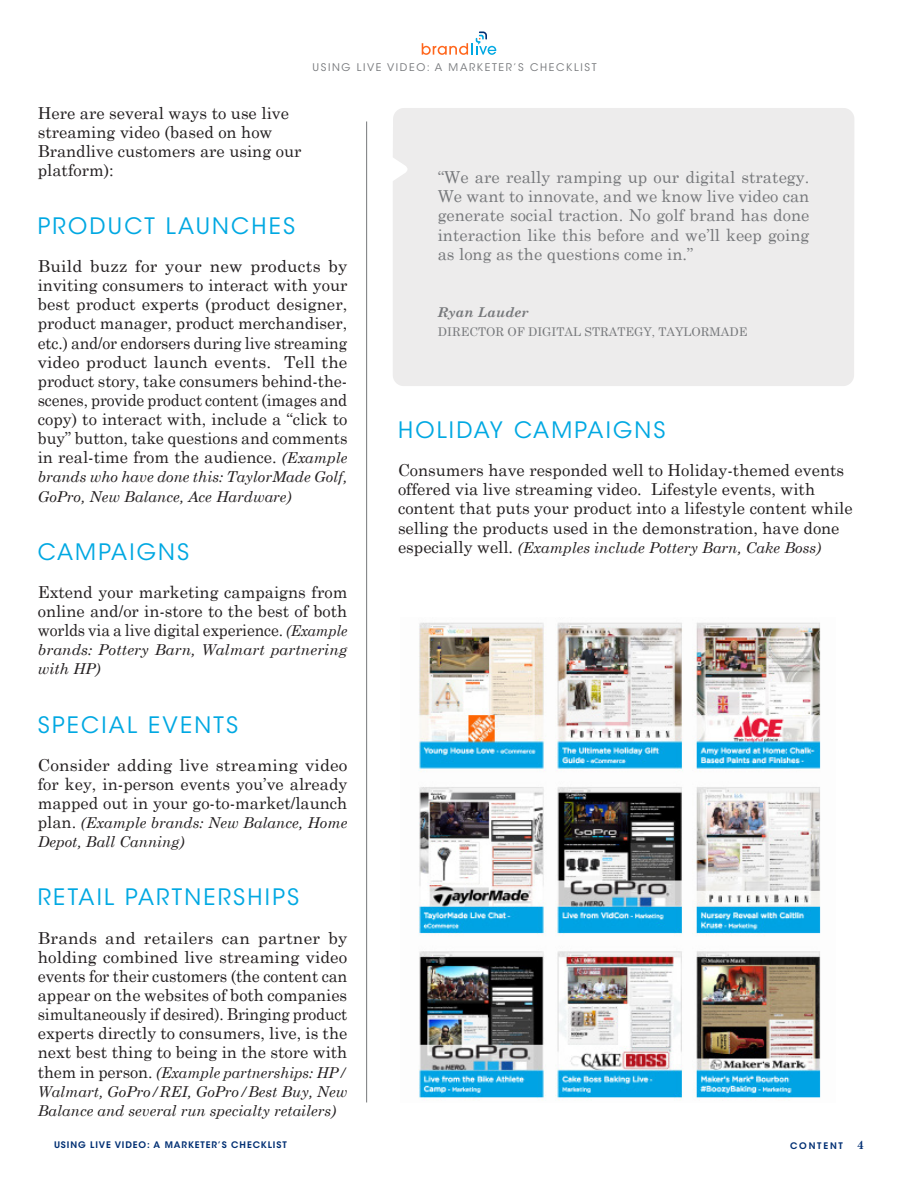
<style>
.page{position:relative;width:918px;height:1188px;background:#fff}
.page>*{position:absolute;margin:0;border:0;box-sizing:border-box;transform-origin:0 0}
.t1{font:22.5px "ITC Avant Garde Std";letter-spacing:.1em;color:#00a8e2}
.t2{font:16.5px/19.2px "Century Schoolbook";color:#231f20;text-align:justify;scale:1.04 1}
.t3{font:16.5px/19.2px "Century Schoolbook";color:#231f20}
.t4{font:16.5px/19.2px "Century Schoolbook";color:#76787b;text-align:justify}
.t5{font:italic 15px/19.2px "Century Schoolbook";color:#231f20}
.t6{font:italic 700 13.5px "Century Schoolbook";color:#76787b}
.t7{font:12px "Century Schoolbook";color:#76787b}
.t8{font:700 12px "Century Schoolbook";color:#002f73}
.t9{font:10.5px "ITC Avant Garde Std";letter-spacing:.155em;color:#76787b}
.t10{font:600 9px "ITC Avant Garde Std";letter-spacing:.1em;color:#002f73}
.t11{font:600 9px "ITC Avant Garde Std";letter-spacing:.2em;color:#002f73}
.s1{font-style:italic;font-size:15px}
.s2{font-style:normal;font-size:16.5px}
</style>
<div class="page">
<svg style="left:422px;top:32px;width:74px;height:23px"></svg>
<div style="left:393px;top:108px;width:461px;height:278px;background:#edecec"></div>
<hr style="left:366px;top:121px;width:1px;height:981px;background:#76787b">
<img style="left:418px;top:622px;width:403px;height:478px">
<p class="t9" style="left:312px;top:61px;width:286px">USING LIVE VIDEO: A MARKETER’S CHECKLIST</p>
<p class="t3" style="left:38px;top:103px;width:265px">Here are several ways to use live streaming video (based on how<br>Brandlive customers are using our platform):</p>
<p class="t1" style="left:38px;top:212px;width:259px">PRODUCT LAUNCHES</p>
<p class="t2" style="left:38px;top:256px;width:299px">Build buzz for your new products by inviting consumers to interact with your best product experts (product designer, product manager, product merchandiser, etc.) and/or endorsers during live streaming video product launch events. Tell the product story, take consumers behind-the&shy;scenes, provide product content (images and copy) to interact with, include a “click to buy” button, take questions and comments in real-time from the audience. <span class="s1">(Example</span></p>
<p class="t5" style="left:38px;top:467px;width:311px">brands who have done this: TaylorMade Golf,<br>GoPro, New Balance, Ace Hardware)</p>
<p class="t1" style="left:38px;top:538px;width:153px">CAMPAIGNS</p>
<p class="t3" style="left:38px;top:582px;width:311px;text-align:justify">Extend your marketing campaigns from online and/or in-store to the best of both worlds via a live digital experience. <span class="s1">(Example</span></p>
<p class="t5" style="left:38px;top:640px;width:311px">brands: Pottery Barn, Walmart partnering with HP)</p>
<p class="t1" style="left:38px;top:711px;width:202px">SPECIAL EVENTS</p>
<p class="t2" style="left:38px;top:755px;width:299px">Consider adding live streaming video for key, in-person events you’ve already mapped out in your go-to-market/launch</p>
<p class="t5" style="left:38px;top:813px;width:311px"><span class="s2">plan.</span> (Example brands: New Balance, Home<br>Depot, Ball Canning)</p>
<p class="t1" style="left:38px;top:884px;width:263px">RETAIL PARTNERSHIPS</p>
<p class="t2" style="left:38px;top:928px;width:299px">Brands and retailers can partner by holding combined live streaming video events for their customers (the content can appear on the websites of both companies simultaneously if desired). Bringing product experts directly to consumers, live, is the next best thing to being in the store with</p>
<p class="t5" style="left:38px;top:1062px;width:311px;text-align:justify"><span class="s2">them in person.</span> (Example partnerships: HP/ Walmart, GoPro/REI, GoPro/Best Buy, New Balance and several run specialty retailers)</p>
<p class="t4" style="left:438px;top:167px;width:373px">“We are really ramping up our digital strategy.<br>We want to innovate, and we know live video can generate social traction. No golf brand has done interaction like this before and we’ll keep going as long as the questions come in.”</p>
<p class="t6" style="left:438px;top:304px;width:92px">Ryan Lauder</p>
<p class="t7" style="left:438px;top:324px;width:311px">DIRECTOR OF DIGITAL STRATEGY, TAYLORMADE</p>
<p class="t1" style="left:398px;top:416px;width:269px">HOLIDAY CAMPAIGNS</p>
<p class="t3" style="left:398px;top:460px;width:456px">Consumers have responded well to Holiday-themed events offered via live streaming video. Lifestyle events, with content that puts your product into a lifestyle content while selling the products used in the demonstration, have done</p>
<p class="t5" style="left:398px;top:537px;width:425px"><span class="s2">especially well.</span> (Examples include Pottery Barn, Cake Boss)</p>
<p class="t10" style="left:54px;top:1139px;width:234px">USING LIVE VIDEO: A MARKETER’S CHECKLIST</p>
<p class="t8" style="left:857px;top:1137px;width:8px">4</p>
<p class="t11" style="left:790px;top:1140px;width:54px">CONTENT</p>
</div>
